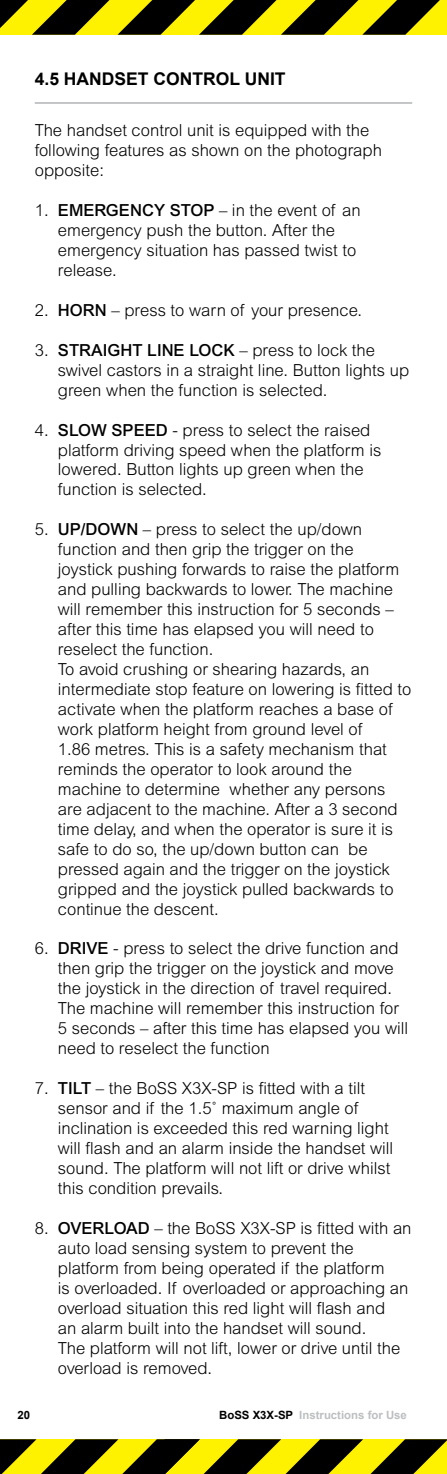
<style>
.page{position:relative;width:447px;height:1474px;background:#fff}
.page>*{position:absolute;margin:0;border:0;box-sizing:border-box;transform-origin:0 0}
.t1{font:700 17.5px "Arial";color:#000}
.t2{font:300 16.62px/19.9px "Arial MT Std";color:#000}
.t3{font:700 11.38px "Arial";color:#bcbec0}
.t4{font:700 11.38px "Arial";color:#000}
.s1{font-weight:500}
.s2{color:#000}
</style>
<div class="page">
<hr style="left:35px;top:102px;width:377px;height:2px;background:#bcbec0">
<svg style="left:370px;top:1439px;width:76px;height:34px;background:#706a00"></svg>
<svg style="left:0;top:1439px;width:363px;height:34px;background:#787200"></svg>
<div style="left:0;top:0;width:446px;height:35px;background:#fff200"></div>
<svg style="left:0;top:0;width:109px;height:35px"></svg>
<svg style="left:117px;top:0;width:322px;height:35px"></svg>
<p class="t1" style="left:35px;top:68px;width:92px">4.5 HANDSET</p>
<p class="t1" style="left:153px;top:68px;width:14px">CONTROL</p>
<p class="t1" style="left:244px;top:68px;width:42px">UN IT</p>
<p class="t2" style="left:35px;top:120px;width:348px">The handset control unit is equipped with the following features as shown on the photograph opposite:</p>
<p class="t2" style="left:58px;top:200px;width:304px;text-indent:-23px">1. <span class="s1">EMERGENCY STOP</span> – in the event of an emergency push the button. After the emergency situation has passed twist to release.</p>
<p class="t2" style="left:35px;top:300px;width:329px">2. <span class="s1">HORN</span> – press to warn of your presence.</p>
<p class="t2" style="left:58px;top:340px;width:352px;text-indent:-23px">3. <span class="s1">STRAIGHT LINE LOCK</span> – press to lock the swivel castors in a straight line. Button lights up green when the function is selected.</p>
<p class="t2" style="left:58px;top:419px;width:325px;text-indent:-23px">4. <span class="s1">SLOW SPEED</span> - press to select the raised platform driving speed when the platform is lowered. Button lights up green when the function is selected.</p>
<p class="t2" style="left:58px;top:519px;width:355px;text-indent:-23px">5. <span class="s1">UP/DOWN</span> – press to select the up/down function and then grip the trigger on the joystick pushing forwards to raise the platform and pulling backwards to lower. The machine will remember this instruction for 5 seconds – after this time has elapsed you will need to reselect the function.<br>To avoid crushing or shearing hazards, an intermediate stop feature on lowering is fitted to activate when the platform reaches a base of work platform height from ground level of<br>1.86 metres. This is a safety mechanism that reminds the operator to look around the machine to determine whether any persons are adjacent to the machine. After a 3 second time delay, and when the operator is sure it is safe to do so, the up/down button can be pressed again and the trigger on the joystick gripped and the joystick pulled backwards to continue the descent.</p>
<p class="t2" style="left:58px;top:938px;width:351px;text-indent:-23px">6. <span class="s1">DRIVE</span> - press to select the drive function and then grip the trigger on the joystick and move the joystick in the direction of travel required.<br>The machine will remember this instruction for 5 seconds – after this time has elapsed you will need to reselect the function</p>
<p class="t2" style="left:58px;top:1078px;width:337px;text-indent:-23px">7. <span class="s1">TILT</span> – the BoSS X3X-SP is fitted with a tilt sensor and if the 1.5˚ maximum angle of inclination is exceeded this red warning light will flash and an alarm inside the handset will sound. The platform will not lift or drive whilst this condition prevails.</p>
<p class="t2" style="left:58px;top:1217px;width:355px;text-indent:-23px">8. <span class="s1">OVERLOAD</span> – the BoSS X3X-SP is fitted with an auto load sensing system to prevent the platform from being operated if the platform<br>is overloaded. If overloaded or approaching an overload situation this red light will flash and<br>an alarm built into the handset will sound.<br>The platform will not lift, lower or drive until the overload is removed.</p>
<p class="t4" style="left:18px;top:1407px;width:14px">20</p>
<p class="t3" style="left:219px;top:1407px;width:189px"><span class="s2">BoSS X3X-SP</span> Instructions for Use</p>
</div>
